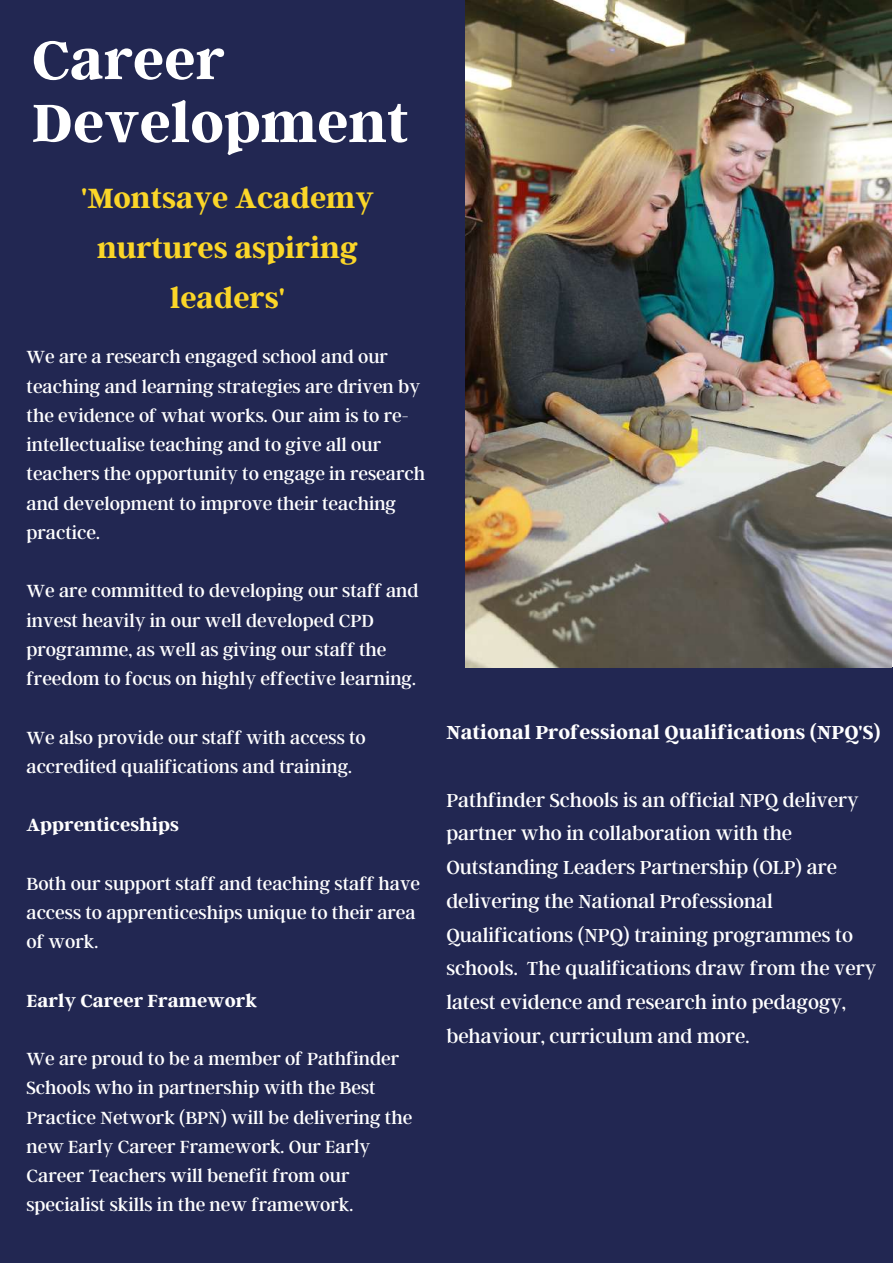
<style>
.page{position:relative;width:893px;height:1264px;background:#fff}
.page>*{position:absolute;margin:0;border:0;box-sizing:border-box;transform-origin:0 0}
.t1{font:700 60px/63px "Argent CF";color:#fff}
.t2{font:700 31.05px/49.9px "Argent CF";color:#fbd628;text-align:center}
.t3{font:21px/33.8px "Argent CF";color:#fff}
.t4{font:700 21px "Argent CF";color:#fff}
.t5{font:19.5px/29.2px "Argent CF";color:#fff}
.t6{font:700 19.5px "Argent CF";color:#fff}
</style>
<div class="page">
<div style="left:0;top:0;width:465px;height:1262px;background:#222752"></div>
<div style="left:401px;top:667px;width:491px;height:595px;background:#222752"></div>
<img style="left:465px;top:0;width:426px;height:667px">
<h1 class="t1" style="left:32px;top:25px;width:379px">Career<br>Development</h1>
<h2 class="t2" style="left:81px;top:171px;width:294px">'Montsaye Academy nurtures aspiring leaders'</h2>
<p class="t5" style="left:27px;top:341px;width:400px">We are a research engaged school and our teaching and learning strategies are driven by the evidence of what works. Our aim is to re&shy;intellectualise teaching and to give all our teachers the opportunity to engage in research and development to improve their teaching practice.</p>
<p class="t5" style="left:27px;top:575px;width:393px">We are committed to developing our staff and invest heavily in our well developed CPD programme, as well as giving our staff the freedom to focus on highly effective learning.</p>
<p class="t5" style="left:27px;top:721px;width:341px">We also provide our staff with access to accredited qualifications and training.</p>
<p class="t6" style="left:27px;top:812px;width:154px">Apprenticeships</p>
<p class="t5" style="left:27px;top:868px;width:395px">Both our support staff and teaching staff have access to apprenticeships unique to their area of work.</p>
<p class="t6" style="left:27px;top:987px;width:232px">Early Career Framework</p>
<p class="t5" style="left:27px;top:1043px;width:387px">We are proud to be a member of Pathfinder Schools who in partnership with the Best Practice Network (BPN) will be delivering the new Early Career Framework. Our Early Career Teachers will benefit from our specialist skills in the new framework.</p>
<p class="t4" style="left:446px;top:718px;width:436px">National Professional Qualifications (NPQ'S)</p>
<p class="t3" style="left:446px;top:782px;width:431px">Pathfinder Schools is an official NPQ delivery partner who in collaboration with the Outstanding Leaders Partnership (OLP) are delivering the National Professional Qualifications (NPQ) training programmes to schools. The qualifications draw from the very latest evidence and research into pedagogy, behaviour, curriculum and more.</p>
</div>
